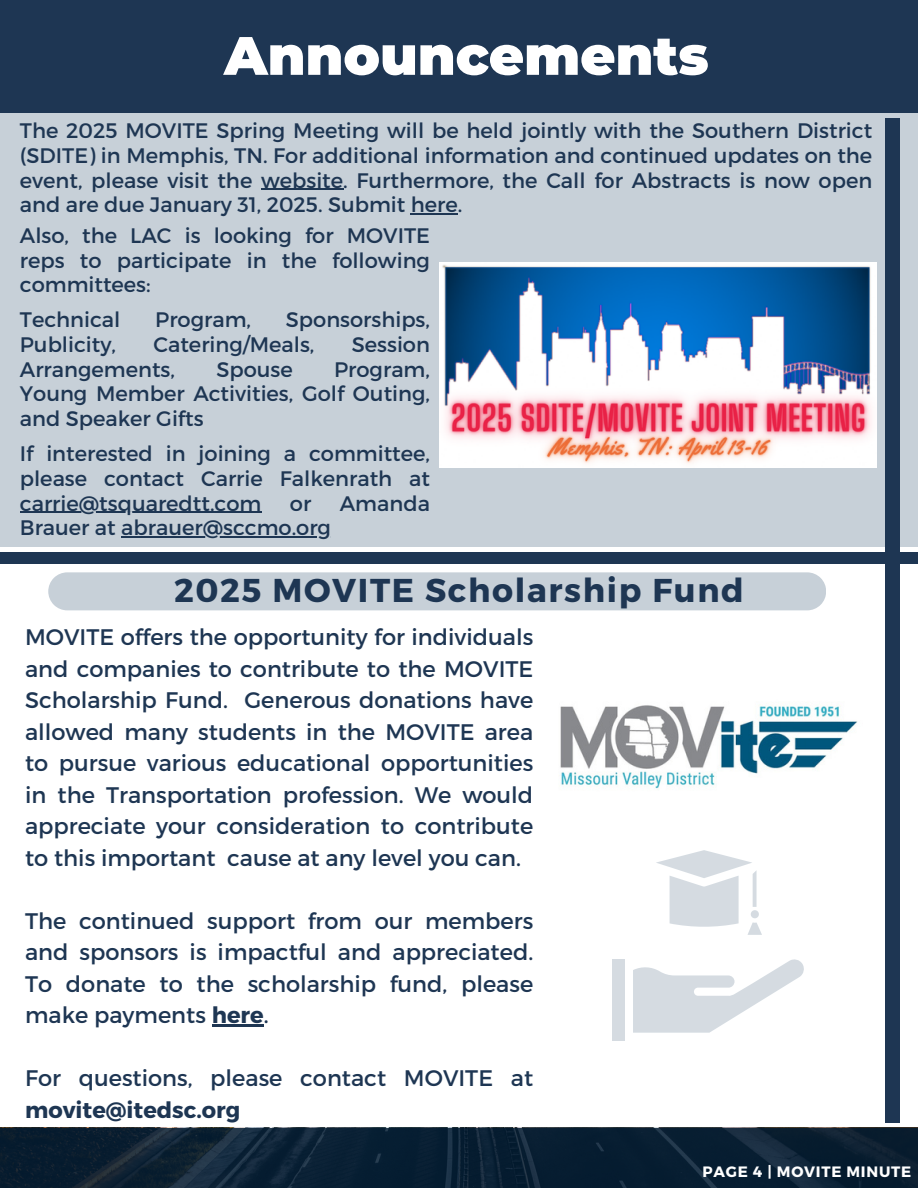
<style>
.page{position:relative;width:918px;height:1188px;background:#fff}
.page>*{position:absolute;margin:0;border:0;box-sizing:border-box;transform-origin:0 0}
.t1{font:900 54px "Montserrat";color:#fff}
.t2{font:700 33px "Montserrat";letter-spacing:.05em;color:#1e3653}
.t3{font:22.5px/31.5px "Montserrat";color:#1e3653;text-align:justify}
.t4{font:21px/24.8px "Montserrat";color:#1e3653;text-align:justify}
.t5{font:700 15px "Montserrat";letter-spacing:.05em;color:#fff}
.s1{font-weight:700}
</style>
<div class="page">
<div style="left:0;top:107px;width:918px;height:440px;background:#c7d0d8"></div>
<div style="left:0;top:0;width:918px;height:112px;background:#1e3653"></div>
<div style="left:885px;top:118px;width:14px;height:1004px;background:#1e3653"></div>
<svg style="left:0;top:1128px;width:918px;height:60px;background:#0b2033"></svg>
<svg style="left:633px;top:959px;width:171px;height:74px"></svg>
<div style="left:613px;top:959px;width:12px;height:81px;background:#d5dbe1"></div>
<svg style="left:656px;top:850px;width:106px;height:85px"></svg>
<div style="left:0;top:552px;width:918px;height:12px;background:#1e3653"></div>
<img style="left:560px;top:705px;width:298px;height:84px">
<div style="left:48px;top:572px;width:778px;height:38px;background:#c7d0d8"></div>
<img style="left:439px;top:262px;width:438px;height:205px">
<hr style="left:212px;top:1024px;width:52px;height:2px;background:#1e3653">
<hr style="left:261px;top:189px;width:82px;height:1px;background:#1e3653">
<hr style="left:411px;top:214px;width:47px;height:1px;background:#1e3653">
<hr style="left:20px;top:512px;width:241px;height:1px;background:#1e3653">
<hr style="left:121px;top:536px;width:210px;height:2px;background:#1e3653">
<h3 class="t1" style="left:224px;top:23px;width:486px">Announcements</h3>
<h3 class="t4" style="left:20px;top:117px;width:854px">The 2025 MOVITE Spring Meeting will be held jointly with the Southern District (SDITE) in Memphis, TN. For additional information and continued updates on the event, please visit the website. Furthermore, the Call for Abstracts is now open and are due January 31, 2025. Submit here.</h3>
<h3 class="t4" style="left:20px;top:222px;width:412px">Also, the LAC is looking for MOVITE reps to participate in the following committees:</h3>
<p class="t4" style="left:20px;top:306px;width:102px">Technical</p>
<p class="t4" style="left:155px;top:306px;width:97px">Program,</p>
<p class="t4" style="left:286px;top:306px;width:146px">Sponsorships,</p>
<p class="t4" style="left:20px;top:331px;width:98px">Publicity,</p>
<p class="t4" style="left:154px;top:331px;width:162px">Catering/Meals,</p>
<p class="t4" style="left:352px;top:331px;width:80px">Session</p>
<p class="t4" style="left:20px;top:356px;width:157px">Arrangements,</p>
<p class="t4" style="left:216px;top:356px;width:78px">Spouse</p>
<p class="t4" style="left:20px;top:356px;width:412px;text-indent:314px">Program, Young Member Activities, Golf Outing, and Speaker Gifts</p>
<p class="t4" style="left:20px;top:440px;width:412px">If interested in joining a committee, please contact Carrie Falkenrath at</p>
<p class="t4" style="left:20px;top:490px;width:243px">carrie@tsquaredtt.com</p>
<p class="t4" style="left:290px;top:490px;width:23px">or</p>
<p class="t4" style="left:340px;top:490px;width:92px">Amanda</p>
<p class="t4" style="left:20px;top:514px;width:313px">Brauer at abrauer@sccmo.org</p>
<h3 class="t2" style="left:174px;top:569px;width:571px">2025 MOVITE Scholarship Fund</h3>
<p class="t3" style="left:25px;top:620px;width:510px">MOVITE offers the opportunity for individuals and companies to contribute to the MOVITE Scholarship Fund. Generous donations have allowed many students in the MOVITE area to pursue various educational opportunities in the Transportation profession. We would appreciate your consideration to contribute to this important cause at any level you can.</p>
<h2 class="t3" style="left:25px;top:904px;width:510px">The continued support from our members and sponsors is impactful and appreciated.<br>To donate to the scholarship fund, please make payments <span class="s1">here</span>.</h2>
<h3 class="t3" style="left:25px;top:1061px;width:510px">For questions, please contact MOVITE at <span class="s1">movite@itedsc.org</span></h3>
<h3 class="t5" style="left:754px;top:1162px;width:159px">3 | MOVITE MINUTE</h3>
<h3 class="t5" style="left:704px;top:1162px;width:60px">PAGE 4</h3>
<h1 class="t5" style="left:754px;top:1162px;width:10px">5</h1>
</div>
